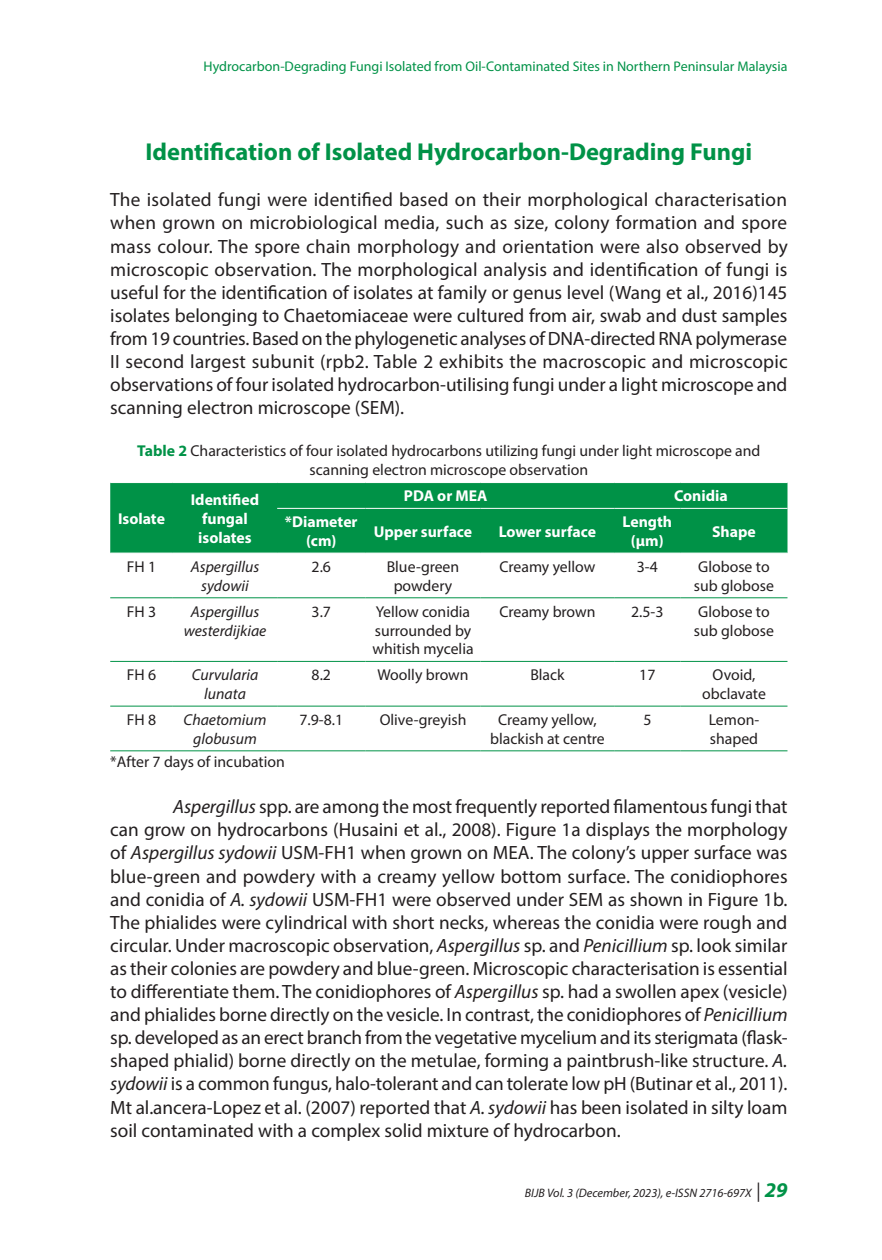
<style>
.page{position:relative;width:882px;height:1260px;background:#fff}
.page>*{position:absolute;margin:0;border:0;box-sizing:border-box;transform-origin:0 0}
.t1{font:700 24.5px "Myriad Pro";color:#009247}
.t2{font:19.25px/23.1px "Myriad Pro";color:#231f20;text-align:justify}
.t3{font:15.75px/18.9px "Myriad Pro";color:#231f20;text-align:center}
.t4{font:700 15.75px/18.9px "Myriad Pro";color:#fff;text-align:center}
.t5{font:italic 15.75px/18.9px "Myriad Pro";color:#231f20;text-align:center}
.t6{font:14px "Myriad Pro";color:#009247}
.t7{font:italic 12.25px "Myriad Pro";color:#231f20}
.s1{font-weight:700;color:#009247}
.s2{font-style:italic}
.s3{font-size:19.25px}
.s4{font-weight:700;font-size:21px;color:#009247}
</style>
<div class="page">
<div style="left:110px;top:483px;width:678px;height:70px;background:#009247"></div>
<hr style="left:110px;top:597px;width:63px;height:1px;background:#009247">
<hr style="left:173px;top:597px;width:104px;height:1px;background:#009247">
<hr style="left:277px;top:597px;width:88px;height:1px;background:#009247">
<hr style="left:365px;top:597px;width:116px;height:1px;background:#009247">
<hr style="left:481px;top:597px;width:133px;height:1px;background:#009247">
<hr style="left:614px;top:597px;width:66px;height:1px;background:#009247">
<hr style="left:680px;top:597px;width:107px;height:1px;background:#009247">
<hr style="left:110px;top:661px;width:63px;height:1px;background:#009247">
<hr style="left:173px;top:661px;width:104px;height:1px;background:#009247">
<hr style="left:277px;top:661px;width:88px;height:1px;background:#009247">
<hr style="left:365px;top:661px;width:116px;height:1px;background:#009247">
<hr style="left:481px;top:661px;width:133px;height:1px;background:#009247">
<hr style="left:614px;top:661px;width:66px;height:1px;background:#009247">
<hr style="left:680px;top:661px;width:107px;height:1px;background:#009247">
<hr style="left:110px;top:706px;width:63px;height:1px;background:#009247">
<hr style="left:173px;top:706px;width:104px;height:1px;background:#009247">
<hr style="left:277px;top:706px;width:88px;height:1px;background:#009247">
<hr style="left:365px;top:706px;width:116px;height:1px;background:#009247">
<hr style="left:481px;top:706px;width:133px;height:1px;background:#009247">
<hr style="left:614px;top:706px;width:66px;height:1px;background:#009247">
<hr style="left:680px;top:706px;width:107px;height:1px;background:#009247">
<hr style="left:110px;top:750px;width:63px;height:1px;background:#009247">
<hr style="left:173px;top:750px;width:104px;height:1px;background:#009247">
<hr style="left:277px;top:750px;width:88px;height:1px;background:#009247">
<hr style="left:365px;top:750px;width:116px;height:1px;background:#009247">
<hr style="left:481px;top:750px;width:133px;height:1px;background:#009247">
<hr style="left:614px;top:750px;width:66px;height:1px;background:#009247">
<hr style="left:680px;top:750px;width:107px;height:1px;background:#009247">
<hr style="left:277px;top:508px;width:88px;height:1px;background:#fff">
<hr style="left:365px;top:508px;width:116px;height:1px;background:#fff">
<hr style="left:481px;top:508px;width:133px;height:1px;background:#fff">
<hr style="left:614px;top:508px;width:66px;height:1px;background:#fff">
<hr style="left:680px;top:508px;width:107px;height:1px;background:#fff">
<p class="t6" style="left:204px;top:58px;width:585px">Hydrocarbon-Degrading Fungi Isolated from Oil-Contaminated Sites in Northern Peninsular Malaysia</p>
<p class="t1" style="left:146px;top:136px;width:608px">Identification of Isolated Hydrocarbon-Degrading Fungi</p>
<p class="t2" style="left:110px;top:188px;width:679px">The isolated fungi were identified based on their morphological characterisation when grown on microbiological media, such as size, colony formation and spore mass colour. The spore chain morphology and orientation were also observed by microscopic observation. The morphological analysis and identification of fungi is useful for the identification of isolates at family or genus level (Wang et al., 2016)145 isolates belonging to Chaetomiaceae were cultured from air, swab and dust samples from 19 countries. Based on the phylogenetic analyses of DNA-directed RNA polymerase II second largest subunit (rpb2. Table 2 exhibits the macroscopic and microscopic observations of four isolated hydrocarbon-utilising fungi under a light microscope and scanning electron microscope (SEM).</p>
<p class="t3" style="left:137px;top:441px;width:625px"><span class="s1">Table 2</span> Characteristics of four isolated hydrocarbons utilizing fungi under light microscope and scanning electron microscope observation</p>
<p class="t4" style="left:118px;top:508px;width:48px">Isolate</p>
<p class="t4" style="left:191px;top:490px;width:70px">Identified fungal isolates</p>
<p class="t4" style="left:404px;top:486px;width:85px">PDA or MEA</p>
<p class="t4" style="left:674px;top:486px;width:55px">Conidia</p>
<p class="t4" style="left:285px;top:512px;width:74px">*Diameter (cm)</p>
<p class="t4" style="left:374px;top:521px;width:100px">Upper surface</p>
<p class="t4" style="left:499px;top:521px;width:99px">Lower surface</p>
<p class="t4" style="left:622px;top:512px;width:51px">Length (μm)</p>
<p class="t4" style="left:712px;top:521px;width:45px">Shape</p>
<p class="t3" style="left:127px;top:557px;width:31px">FH 1</p>
<p class="t5" style="left:191px;top:557px;width:70px">Aspergillus sydowii</p>
<p class="t3" style="left:312px;top:557px;width:21px">2.6</p>
<p class="t3" style="left:387px;top:557px;width:74px">Blue-green powdery</p>
<p class="t3" style="left:499px;top:557px;width:97px">Creamy yellow</p>
<p class="t3" style="left:637px;top:557px;width:22px">3-4</p>
<p class="t3" style="left:694px;top:557px;width:82px;text-align:left">Globose to sub globose</p>
<p class="t3" style="left:127px;top:602px;width:31px">FH 3</p>
<p class="t5" style="left:184px;top:602px;width:84px">Aspergillus westerdijkiae</p>
<p class="t3" style="left:312px;top:602px;width:21px">3.7</p>
<p class="t3" style="left:372px;top:602px;width:103px;text-align:left">Yellow conidia surrounded by whitish mycelia</p>
<p class="t3" style="left:499px;top:602px;width:98px">Creamy brown</p>
<p class="t3" style="left:631px;top:602px;width:34px">2.5-3</p>
<p class="t3" style="left:694px;top:602px;width:82px;text-align:left">Globose to sub globose</p>
<p class="t3" style="left:127px;top:665px;width:31px">FH 6</p>
<p class="t5" style="left:192px;top:665px;width:68px">Curvularia lunata</p>
<p class="t3" style="left:312px;top:665px;width:21px">8.2</p>
<p class="t3" style="left:377px;top:665px;width:93px">Woolly brown</p>
<p class="t3" style="left:530px;top:665px;width:36px">Black</p>
<p class="t3" style="left:639px;top:665px;width:18px">17</p>
<p class="t3" style="left:702px;top:665px;width:65px">Ovoid, obclavate</p>
<p class="t3" style="left:127px;top:710px;width:31px">FH 8</p>
<p class="t5" style="left:184px;top:710px;width:84px">Chaetomium globusum</p>
<p class="t3" style="left:300px;top:710px;width:45px">7.9-8.1</p>
<p class="t3" style="left:380px;top:710px;width:88px">Olive-greyish</p>
<p class="t3" style="left:490px;top:710px;width:116px">Creamy yellow, blackish at centre</p>
<p class="t3" style="left:643px;top:710px;width:10px">5</p>
<p class="t3" style="left:709px;top:710px;width:52px;text-align:left">Lemon&shy;shaped</p>
<p class="t3" style="left:110px;top:752px;width:176px">*After 7 days of incubation</p>
<p class="t2" style="left:110px;top:795px;width:679px;text-indent:63px"><span class="s2">Aspergillus</span> spp. are among the most frequently reported filamentous fungi that can grow on hydrocarbons (Husaini et al., 2008). Figure 1a displays the morphology of <span class="s2">Aspergillus sydowii</span> USM-FH1 when grown on MEA. The colony’s upper surface was blue-green and powdery with a creamy yellow bottom surface. The conidiophores and conidia of <span class="s2">A. sydowii</span> USM-FH1 were observed under SEM as shown in Figure 1b.<br>The phialides were cylindrical with short necks, whereas the conidia were rough and circular. Under macroscopic observation, <span class="s2">Aspergillus</span> sp. and <span class="s2">Penicillium</span> sp. look similar as their colonies are powdery and blue-green. Microscopic characterisation is essential to differentiate them. The conidiophores of <span class="s2">Aspergillus</span> sp. had a swollen apex (vesicle) and phialides borne directly on the vesicle. In contrast, the conidiophores of <span class="s2">Penicillium </span>sp. developed as an erect branch from the vegetative mycelium and its sterigmata (flask&shy;shaped phialid) borne directly on the metulae, forming a paintbrush-like structure. <span class="s2">A. sydowii</span> is a common fungus, halo-tolerant and can tolerate low pH (Butinar et al., 2011).<br>Mt al.ancera-Lopez et al. (2007) reported that <span class="s2">A. sydowii</span> has been isolated in silty loam soil contaminated with a complex solid mixture of hydrocarbon.</p>
<p class="t7" style="left:525px;top:1186px;width:264px">BIJB Vol. 3 (December, 2023), e-ISSN 2716-697X <span class="s3">|</span> <span class="s4">29</span></p>
</div>
